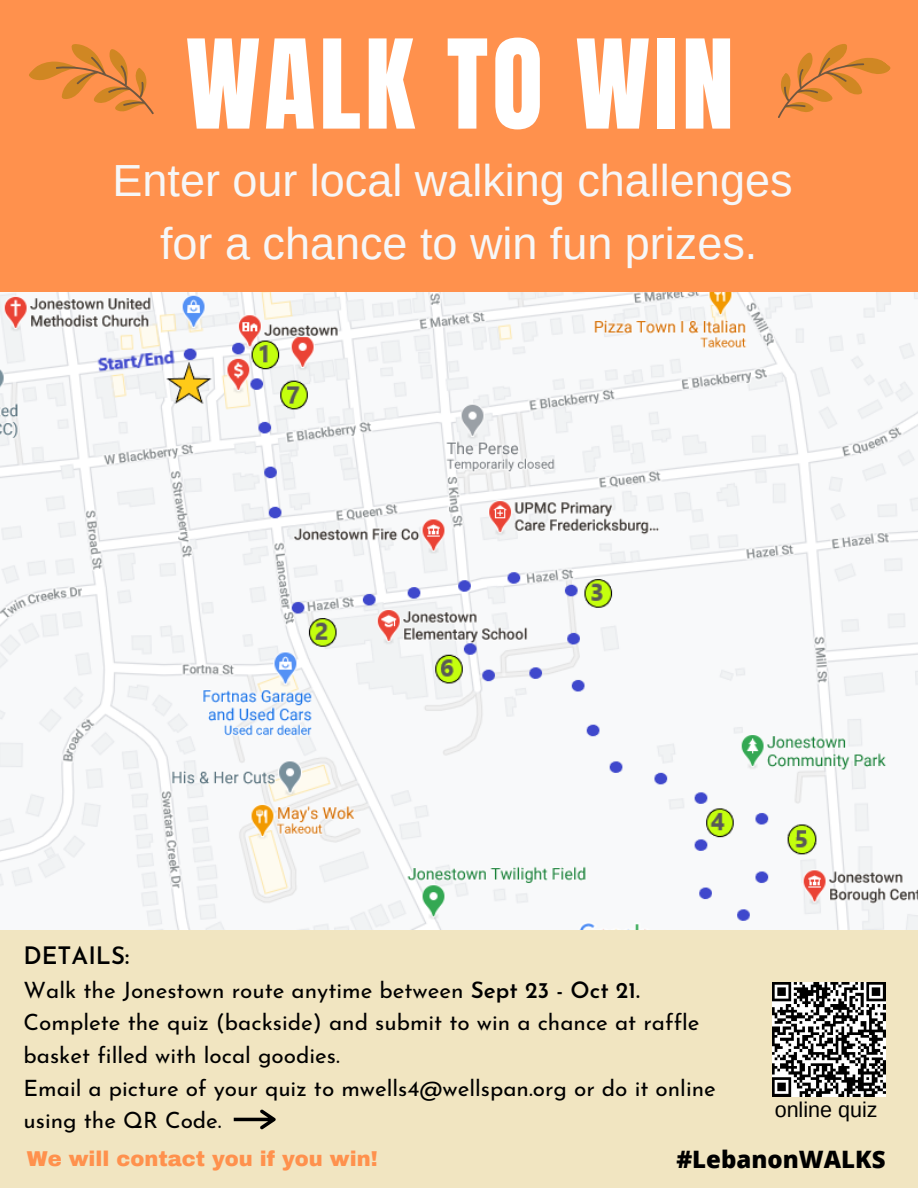
<style>
.page{position:relative;width:918px;height:1188px;background:#f1e5c1}
.page>*{position:absolute;margin:0;border:0;box-sizing:border-box;transform-origin:0 0}
.t1{font:105px "Anton";letter-spacing:.035em;color:#fff}
.t2{font:45px/63px "Arimo";color:#f6f7f8;text-align:center}
.t3{font:800 24px "Open Sans";color:#000}
.t4{font:600 24px "Josefin Sans";color:#000}
.t5{font:22.5px/32.5px "Josefin Sans";color:#000}
.t6{font:21.45px "Arimo";color:#000}
.t7{font:900 21px "Archivo";color:#ff914d}
.s1{font-weight:600}
</style>
<div class="page">
<img style="left:0;top:292px;width:918px;height:638px">
<div style="left:0;top:0;width:918px;height:292px;background:#ff914d"></div>
<svg style="left:778px;top:44px;width:113px;height:74px"></svg>
<svg style="left:29px;top:44px;width:125px;height:71px"></svg>
<img style="left:772px;top:983px;width:114px;height:113px">
<svg style="left:234px;top:1109px;width:42px;height:20px"></svg>
<h1 class="t1" style="left:186px;top:9px;width:550px">WALK TO WIN</h1>
<h2 class="t2" style="left:113px;top:149px;width:681px">Enter our local walking challenges for a chance to win fun prizes.</h2>
<p class="t4" style="left:24px;top:946px;width:107px">DETAILS:</p>
<p class="t5" style="left:24px;top:976px;width:694px">Walk the Jonestown route anytime between <span class="s1">Sept 23 - Oct 21.<br></span>Complete the quiz (backside) and submit to win a chance at raffle basket filled with local goodies.<br>Email a picture of your quiz to mwells4@wellspan.org or do it online using the QR Code.</p>
<p class="t6" style="left:775px;top:1098px;width:104px">online quiz</p>
<p class="t7" style="left:27px;top:1148px;width:352px">We will contact you if you win!</p>
<p class="t3" style="left:676px;top:1142px;width:211px">#LebanonWALKS</p>
</div>
